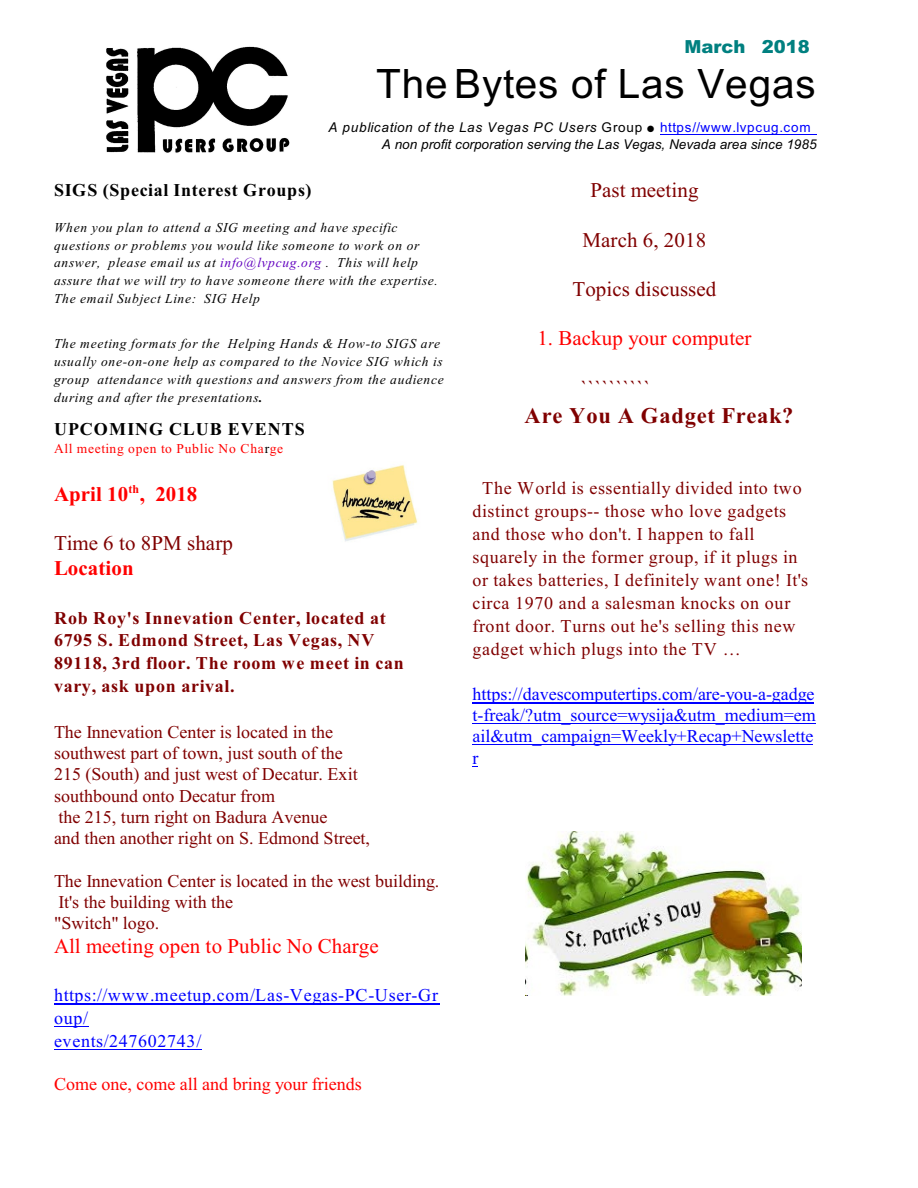
<style>
.page{position:relative;width:918px;height:1188px;background:#fff}
.page>*{position:absolute;margin:0;border:0;box-sizing:border-box;transform-origin:0 0}
.t1{font:40.5px "Arial";letter-spacing:.02em;color:#000}
.t2{font:700 22.5px "Times New Roman";letter-spacing:.035em;color:#800000}
.t3{font:21px "Times New Roman";color:#800000}
.t4{font:21px "Times New Roman";color:#f00}
.t5{font:700 21px "Times New Roman";color:#f00}
.t6{font:18px/21.3px "Times New Roman";color:#800000}
.t7{font:18px/23.1px "Times New Roman";letter-spacing:.035em;color:#800000}
.t8{font:18px/21.3px "Times New Roman";color:#00f}
.t9{font:700 18px/22.8px "Times New Roman";letter-spacing:.04em;color:#800000}
.t10{font:18px/23.1px "Times New Roman";letter-spacing:.04em;color:#00f}
.t11{font:700 18px "Times New Roman";letter-spacing:.045em;color:#000}
.t12{font:18px "Times New Roman";color:#f00}
.t13{font:900 18px "Arial";color:#008080}
.t14{font:italic 13.5px/17.7px "Times New Roman";letter-spacing:.055em;color:#000}
.t15{font:italic 13.5px "Arial";letter-spacing:.01em;color:#000}
.t16{font:italic 13.5px "Arial";letter-spacing:.055em;color:#000}
.t17{font:13.5px "Times New Roman";letter-spacing:.05em;color:#f00}
.t18{font:13.5px "Arial";letter-spacing:.055em;color:#00f}
.t19{font:700 12px "Times New Roman";color:#f00}
.s1{font-style:normal}
.s2{color:#6100bf}
.s3{font-weight:700}
.s4{color:#000}
</style>
<div class="page">
<hr style="left:660px;top:134px;width:157px;height:1px;background:#00f">
<hr style="left:54px;top:1004px;width:385px;height:1px;background:#00f">
<hr style="left:54px;top:1026px;width:35px;height:1px;background:#00f">
<hr style="left:54px;top:1049px;width:148px;height:1px;background:#00f">
<hr style="left:472px;top:703px;width:342px;height:1px;background:#00f">
<hr style="left:472px;top:723px;width:344px;height:1px;background:#00f">
<hr style="left:472px;top:745px;width:341px;height:1px;background:#00f">
<img style="left:106px;top:46px;width:183px;height:107px">
<img style="left:332px;top:465px;width:86px;height:77px">
<img style="left:525px;top:832px;width:277px;height:163px">
<h3 class="t13" style="left:684px;top:41px;width:127px">March 2018</h3>
<h1 class="t1" style="left:376px;top:69px;width:441px">TheBytes of Las Vegas</h1>
<p class="t16" style="left:328px;top:122px;width:315px">A publication of the Las Vegas PC Users <span class="s1">Group</span></p>
<p class="t18" style="left:660px;top:122px;width:152px">https//www.lvpcug.com</p>
<p class="t15" style="left:382px;top:139px;width:436px">A non profit corporation serving the Las Vegas, Nevada area since 1985</p>
<h3 class="t11" style="left:54px;top:184px;width:259px">SIGS (Special Interest Groups)</h3>
<p class="t14" style="left:54px;top:220px;width:385px">When you plan to attend a SIG meeting and have specific questions or problems you would like someone to work on or answer, please email us at <span class="s2">info@lvpcug.org</span> . This will help assure that we will try to have someone there with the expertise.<br>The email Subject Line: SIG Help</p>
<p class="t14" style="left:54px;top:336px;width:391px">The meeting formats for the Helping Hands &amp; How-to SIGS are usually one-on-one help as compared to the Novice SIG which is group attendance with questions and answers from the audience during and after the presentations<span class="s3">.</span></p>
<h3 class="t11" style="left:54px;top:422px;width:252px">UPCOMING CLUB EVENTS</h3>
<p class="t17" style="left:54px;top:443px;width:231px">All meeting open to Public No Cha<span class="s4">r</span>ge</p>
<h3 class="t5" style="left:54px;top:487px;width:145px">April 10 , 2018</h3>
<p class="t19" style="left:128px;top:485px;width:12px">th</p>
<h3 class="t3" style="left:54px;top:536px;width:180px">Time 6 to 8PM sharp</h3>
<h3 class="t5" style="left:54px;top:561px;width:81px">Location</h3>
<h3 class="t9" style="left:54px;top:608px;width:351px">Rob Roy's Innevation Center, located at 6795 S. Edmond Street, Las Vegas, NV 89118, 3rd floor. The room we meet in can vary, ask upon arival.</h3>
<h3 class="t6" style="left:54px;top:723px;width:318px">The Innevation Center is located in the southwest part of town, just south of the 215 (South) and just west of Decatur. Exit southbound onto Decatur from<br>the 215, turn right on Badura Avenue<br>and then another right on S. Edmond Street,</h3>
<h3 class="t6" style="left:54px;top:872px;width:387px">The Innevation Center is located in the west building.<br>It's the building with the<br>"Switch" logo.</h3>
<h3 class="t4" style="left:54px;top:938px;width:326px">All meeting open to Public No Charge</h3>
<h3 class="t10" style="left:54px;top:985px;width:386px">https://www.meetup.com/Las-Vegas-PC-User-Gr oup/<br>events/247602743/</h3>
<h3 class="t12" style="left:54px;top:1077px;width:309px">Come one, come all and bring your friends</h3>
<h3 class="t3" style="left:590px;top:183px;width:110px">Past meeting</h3>
<h3 class="t3" style="left:583px;top:232px;width:125px">March 6, 2018</h3>
<h3 class="t3" style="left:573px;top:281px;width:145px">Topics discussed</h3>
<h3 class="t4" style="left:537px;top:331px;width:216px">1. Backup your computer</h3>
<h3 class="t3" style="left:580px;top:380px;width:72px">``````````</h3>
<h2 class="t2" style="left:525px;top:407px;width:270px">Are You A Gadget Freak?</h2>
<p class="t7" style="left:472px;top:478px;width:337px;text-indent:10px">The World is essentially divided into two distinct groups-- those who love gadgets and those who don't. I happen to fall squarely in the former group, if it plugs in or takes batteries, I definitely want one! It's circa 1970 and a salesman knocks on our front door. Turns out he's selling this new gadget which plugs into the TV …</p>
<h3 class="t8" style="left:472px;top:685px;width:345px">https://davescomputertips.com/are-you-a-gadge t-freak/?utm_source=wysija&amp;utm_medium=em ail&amp;utm_campaign=Weekly+Recap+Newslette r</h3>
</div>
